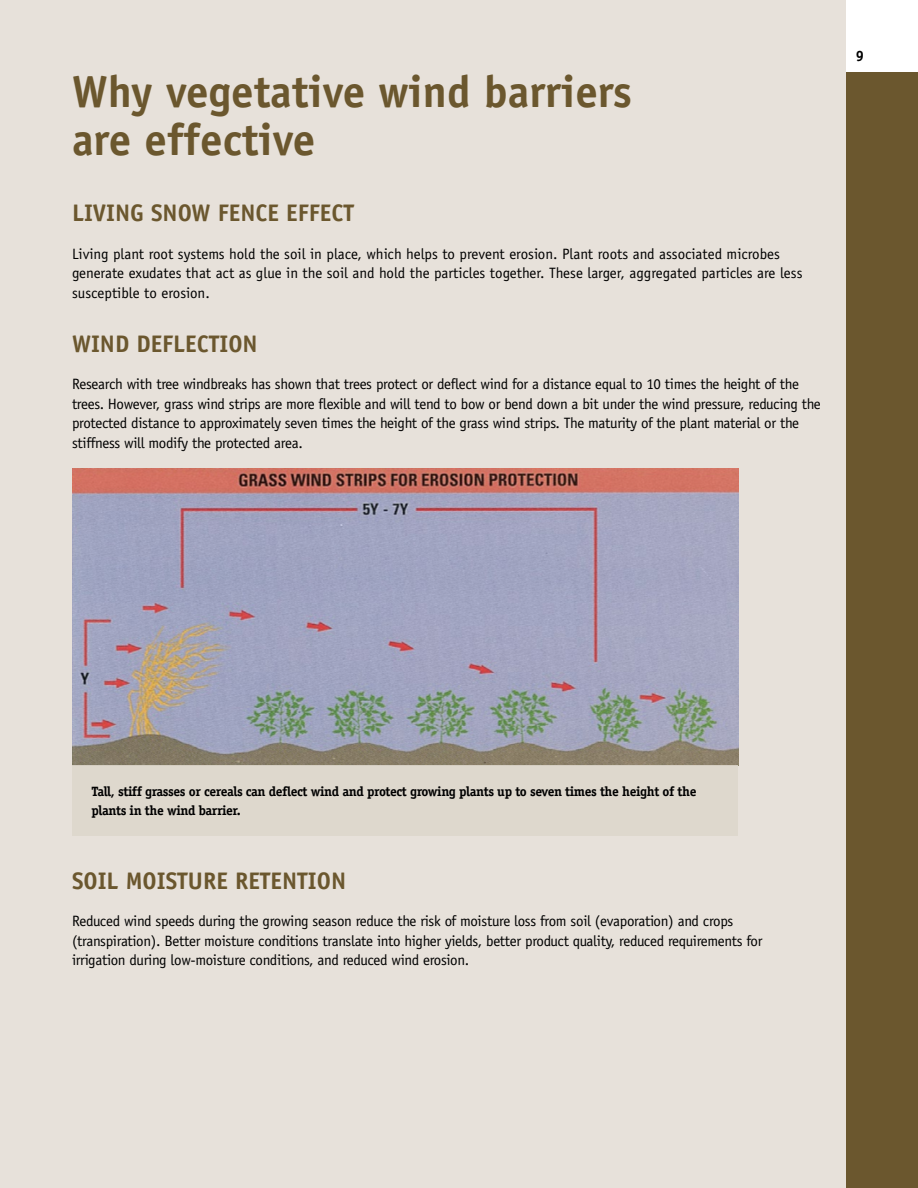
<style>
.page{position:relative;width:918px;height:1188px;background:#fff}
.page>*{position:absolute;margin:0;border:0;box-sizing:border-box;transform-origin:0 0}
.HEADING_1{font:700 45px/48px "Officina Sans";color:#6b572e}
.HEADNG_2__-_first_li{font:700 24px "Officina Sans";color:#6b572e}
.body_text__sans{font:15px/19.5px "Officina Sans";letter-spacing:-.02em;color:#000}
.body_text__sans-2{font:15px/19.5px "Officina Sans";color:#000}
.t1{font:700 15px "Officina Sans";color:#000}
.Captions{font:700 13.5px/19.5px "Officina Serif";letter-spacing:-.03em;color:#000}
</style>
<div class="page">
<div style="left:0;top:0;width:846px;height:1188px;background:#e7e1da"></div>
<div style="left:846px;top:72px;width:72px;height:1116px;background:#6b572e"></div>
<img style="left:72px;top:468px;width:666px;height:298px">
<div style="left:72px;top:766px;width:666px;height:70px;background:#ded7cc"></div>
<h2 class="HEADING_1" style="left:72px;top:68px;width:562px">Why vegetative wind barriers are effective</h2>
<h3 class="HEADNG_2__-_first_li" style="left:72px;top:198px;width:284px">LIVING SNOW FENCE EFFECT</h3>
<p class="body_text__sans-2" style="left:72px;top:244px;width:732px">Living plant root systems hold the soil in place, which helps to prevent erosion. Plant roots and associated microbes generate exudates that act as glue in the soil and hold the particles together. These larger, aggregated particles are less susceptible to erosion.</p>
<h3 class="HEADNG_2__-_first_li" style="left:72px;top:329px;width:187px">WIND DEFLECTION</h3>
<p class="body_text__sans" style="left:72px;top:375px;width:750px">Research with tree windbreaks has shown that trees protect or deflect wind for a distance equal to 10 times the height of the trees. However, grass wind strips are more flexible and will tend to bow or bend down a bit under the wind pressure, reducing the protected distance to approximately seven times the height of the grass wind strips. The maturity of the plant material or the stiffness will modify the protected area.</p>
<p class="t1" style="left:856px;top:46px;width:10px">9</p>
<p class="Captions" style="left:92px;top:781px;width:607px">Tall, stiff grasses or cereals can deflect wind and protect growing plants up to seven times the height of the plants in the wind barrier.</p>
<h3 class="HEADNG_2__-_first_li" style="left:72px;top:866px;width:276px">SOIL MOISTURE RETENTION</h3>
<p class="body_text__sans" style="left:72px;top:912px;width:692px">Reduced wind speeds during the growing season reduce the risk of moisture loss from soil (evaporation) and crops (transpiration). Better moisture conditions translate into higher yields, better product quality, reduced requirements for irrigation during low-moisture conditions, and reduced wind erosion.</p>
</div>
